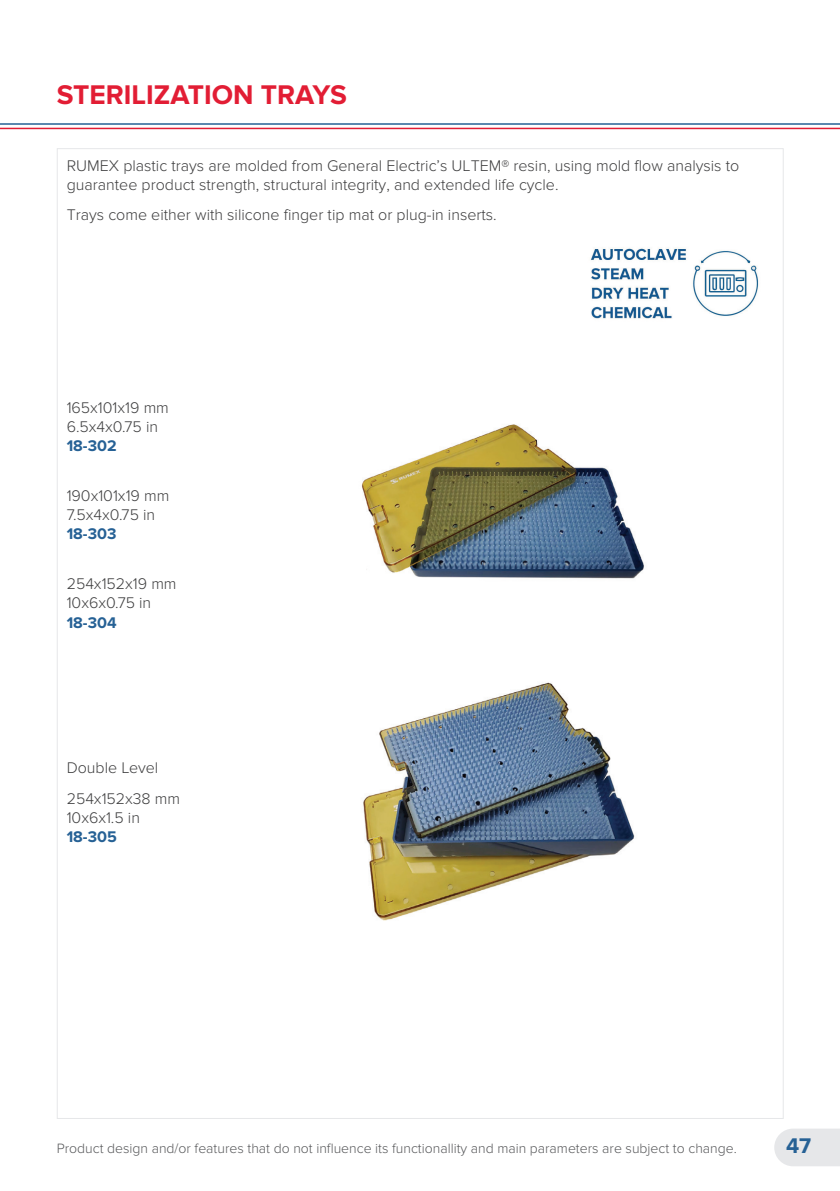
<style>
.page{position:relative;width:840px;height:1191px;background:#fff}
.page>*{position:absolute;margin:0;border:0;box-sizing:border-box;transform-origin:0 0}
.t1{font:700 28px "Proxima Nova";color:#e21d34}
.t2{font:700 22px "Proxima Nova";color:#266195}
.t3{font:300 16px/19.2px "Proxima Nova";color:#3e3e3f}
.t4{font:700 16px "Proxima Nova";color:#266195}
.t5{font:300 14px "Proxima Nova";color:#57585a}
</style>
<div class="page">
<div style="left:774px;top:1129px;width:65px;height:37px;background:#e6e7e9"></div>
<hr style="left:0;top:128px;width:839px;height:1px;background:#e21d34">
<hr style="left:0;top:123px;width:839px;height:2px;background:#266195">
<img style="left:590px;top:248px;width:169px;height:71px">
<img style="left:363px;top:682px;width:272px;height:239px">
<img style="left:362px;top:424px;width:282px;height:155px">
<h1 class="t1" style="left:57px;top:79px;width:291px">STERILIZATION TRAYS</h1>
<p class="t3" style="left:67px;top:156px;width:673px">RUMEX plastic trays are molded from General Electric’s ULTEM® resin, using mold flow analysis to guarantee product strength, structural integrity, and extended life cycle.</p>
<p class="t3" style="left:67px;top:206px;width:431px">Trays come either with silicone finger tip mat or plug-in inserts.</p>
<p class="t3" style="left:67px;top:398px;width:104px">165x101x19 mm<br>6.5x4x0.75 in</p>
<p class="t4" style="left:67px;top:436px;width:51px">18-302</p>
<p class="t3" style="left:67px;top:486px;width:104px">190x101x19 mm<br>7.5x4x0.75 in</p>
<p class="t4" style="left:67px;top:525px;width:51px">18-303</p>
<p class="t3" style="left:67px;top:574px;width:111px">254х152x19 mm<br>10x6x0.75 in</p>
<p class="t4" style="left:67px;top:613px;width:51px">18-304</p>
<p class="t3" style="left:67px;top:753px;width:115px;line-height:30.6px">Double Level<br>254x152x38 mm</p>
<p class="t3" style="left:67px;top:808px;width:75px">10x6x1.5 in</p>
<p class="t4" style="left:67px;top:827px;width:52px">18-305</p>
<p class="t5" style="left:57px;top:1140px;width:681px">Product design and/or features that do not influence its functionallity and main parameters are subject to change.</p>
<h2 class="t2" style="left:785px;top:1133px;width:27px">47</h2>
</div>
